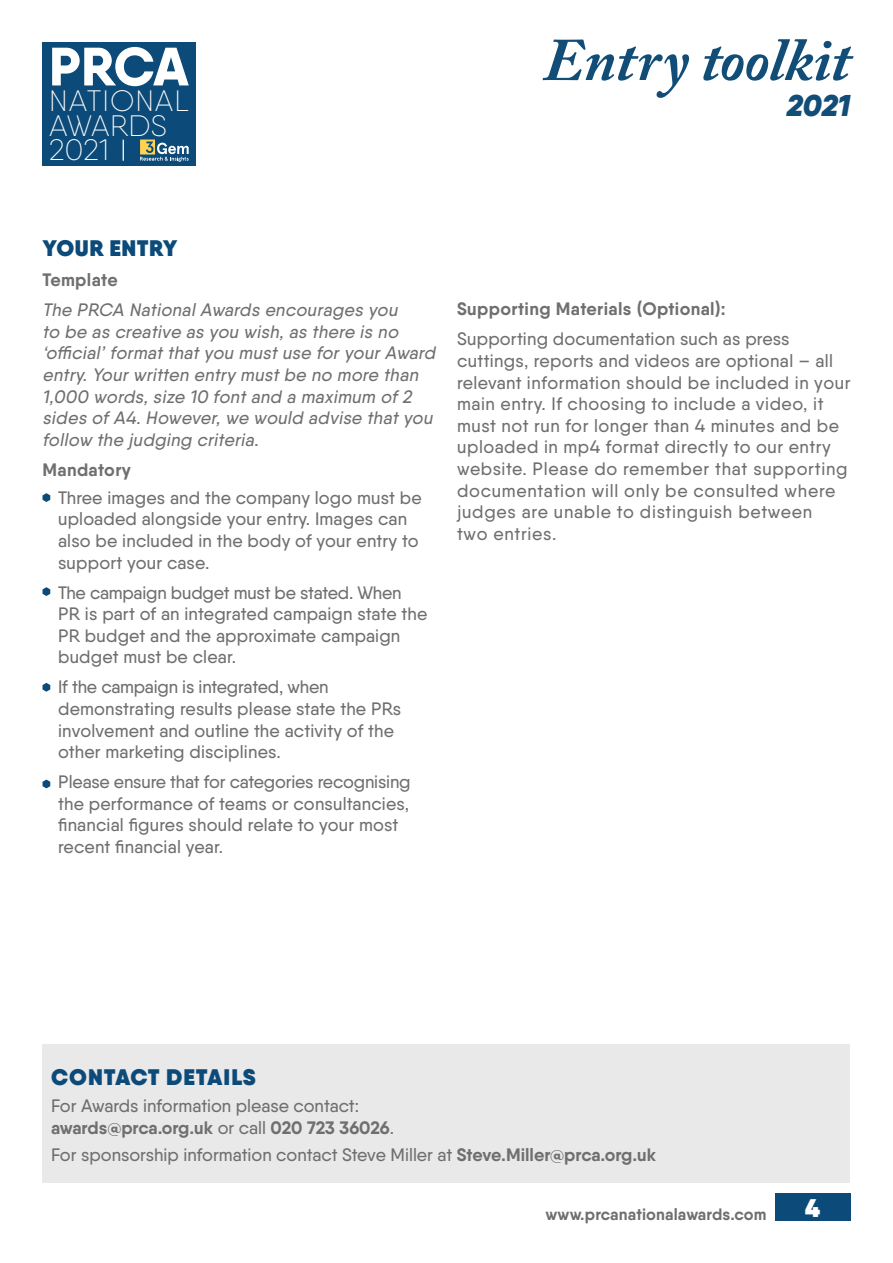
<style>
.page{position:relative;width:893px;height:1263px;background:#fff}
.page>*{position:absolute;margin:0;border:0;box-sizing:border-box;transform-origin:0 0}
.t1{font:italic 700 60.15px "Adobe Caslon Pro";color:#114d77}
.t2{font:800 54px "Qanelas";color:#fff}
.t3{font:italic 900 30px "Qanelas";color:#114d77}
.t4{font:200 29.55px/24.5px "Qanelas Soft DEMO";letter-spacing:.005em;color:#fff}
.t5{font:200 29.55px "Qanelas Soft DEMO";letter-spacing:.03em;color:#fff}
.t6{font:800 25.5px "Qanelas";color:#fff}
.t7{font:800 22.5px "Qanelas";letter-spacing:.05em;color:#0c4b79}
.t8{font:800 22.5px "Qanelas";letter-spacing:.03em;color:#0c4b79}
.t9{font:500 18px/21.6px "Qanelas";letter-spacing:.01em;color:#706f6f}
.t10{font:500 18px/21.6px "Qanelas";letter-spacing:.03em;color:#706f6f}
.t11{font:italic 500 18px/21.6px "Qanelas";color:#706f6f}
.t12{font:700 18px "Qanelas";letter-spacing:.02em;color:#706f6f}
.t13{font:700 18px "Qanelas";letter-spacing:-.005em;color:#706f6f}
.t14{font:700 16.5px "Qanelas";letter-spacing:.01em;color:#706f6f}
.s1{font-weight:500}
.s2{font-weight:700}
</style>
<div class="page">
<div style="left:775px;top:1193px;width:75px;height:27px;background:#0c4b79"></div>
<div style="left:43px;top:1044px;width:807px;height:139px;background:#e9e9e9"></div>
<svg style="left:43px;top:587px;width:7px;height:9px"></svg>
<svg style="left:43px;top:683px;width:7px;height:9px"></svg>
<svg style="left:43px;top:779px;width:7px;height:9px"></svg>
<svg style="left:43px;top:493px;width:7px;height:9px"></svg>
<div style="left:43px;top:42px;width:153px;height:124px;background:#0c4b79"></div>
<svg style="left:123px;top:140px;width:1px;height:21px"></svg>
<svg style="left:140px;top:140px;width:49px;height:22px"></svg>
<p class="t1" style="left:544px;top:24px;width:308px">Entry toolkit</p>
<p class="t2" style="left:49px;top:32px;width:141px">PRCA</p>
<p class="t5" style="left:49px;top:88px;width:141px">NATIONAL</p>
<p class="t3" style="left:787px;top:86px;width:65px">2021</p>
<p class="t4" style="left:49px;top:115px;width:119px">AWARDS<br>2021</p>
<p class="t8" style="left:43px;top:233px;width:136px">YOUR ENTRY</p>
<p class="t12" style="left:43px;top:269px;width:77px">Template</p>
<p class="t11" style="left:43px;top:299px;width:398px">The PRCA National Awards encourages you<br>to be as creative as you wish, as there is no ‘official’ format that you must use for your Award entry. Your written entry must be no more than 1,000 words, size 10 font and a maximum of 2 sides of A4. However, we would advise that you follow the judging criteria.</p>
<p class="t12" style="left:43px;top:458px;width:90px">Mandatory</p>
<p class="t9" style="left:58px;top:486px;width:365px">Three images and the company logo must be uploaded alongside your entry. Images can also be included in the body of your entry to support your case.</p>
<p class="t9" style="left:58px;top:581px;width:371px">The campaign budget must be stated. When PR is part of an integrated campaign state the PR budget and the approximate campaign budget must be clear.</p>
<p class="t9" style="left:58px;top:676px;width:345px">If the campaign is integrated, when demonstrating results please state the PRs involvement and outline the activity of the other marketing disciplines.</p>
<p class="t9" style="left:58px;top:771px;width:354px">Please ensure that for categories recognising the performance of teams or consultancies, financial figures should relate to your most recent financial year.</p>
<p class="t12" style="left:457px;top:298px;width:270px">Supporting Materials (Optional):</p>
<p class="t10" style="left:457px;top:328px;width:395px">Supporting documentation such as press cuttings, reports and videos are optional – all relevant information should be included in your main entry. If choosing to include a video, it must not run for longer than 4 minutes and be uploaded in mp4 format directly to our entry website. Please do remember that supporting documentation will only be consulted where judges are unable to distinguish between<br>two entries.</p>
<p class="t7" style="left:51px;top:1062px;width:206px">CONTACT DETAILS</p>
<p class="t9" style="left:51px;top:1095px;width:310px">For Awards information please contact:</p>
<p class="t13" style="left:51px;top:1116px;width:345px">awards@prca.org.uk <span class="s1">or call</span> 020 723 36026<span class="s1">.</span></p>
<p class="t9" style="left:51px;top:1143px;width:607px">For sponsorship information contact Steve Miller at <span class="s2">Steve.Miller@prca.org.uk</span></p>
<p class="t14" style="left:545px;top:1204px;width:223px">www.prcanationalawards.com</p>
<p class="t6" style="left:805px;top:1191px;width:16px">4</p>
</div>
